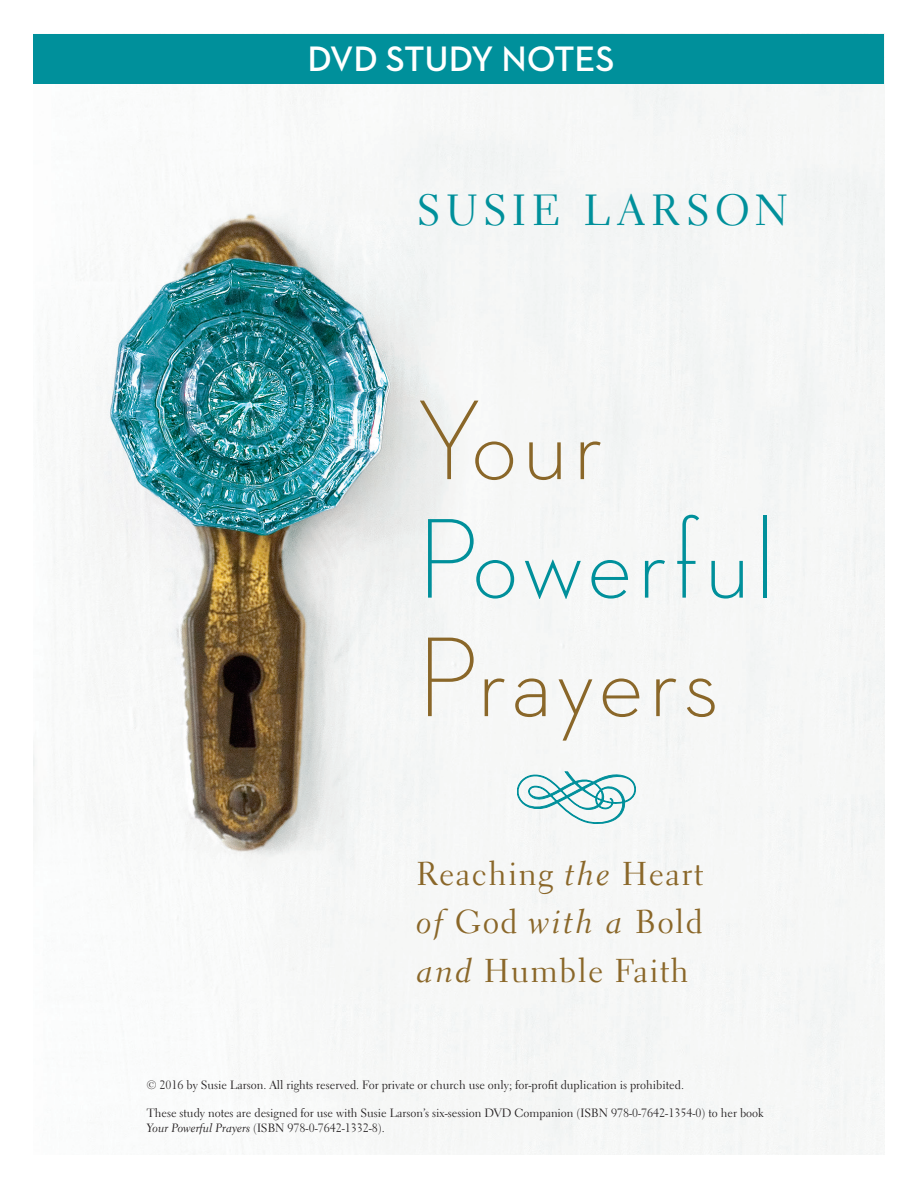
<style>
.page{position:relative;width:918px;height:1188px;background:#fff}
.page>*{position:absolute;margin:0;border:0;box-sizing:border-box;transform-origin:0 0}
.t1{font:300 115.5px "Neutraface 2 Display";letter-spacing:.04em;color:#8a6729}
.t2{font:300 115.5px "Neutraface 2 Display";letter-spacing:.05em;color:#00909b}
.t3{font:43.5px "Electra LH";letter-spacing:.12em;color:#00909b}
.t4{font:600 36px "Neutraface 2 Text";letter-spacing:-.005em;color:#fff}
.t5{font:33px "Electra LH";letter-spacing:.04em;color:#8a6729}
.t6{font:33px "Electra LH Cursive";letter-spacing:.07em;color:#8a6729}
.t7{font:12px/14.4px "Electra LH";color:#231f20}
.s1{font-family:"Electra LH Cursive"}
.s2{font-family:"Electra LH"}
</style>
<div class="page">
<img style="left:34px;top:83px;width:850px;height:1071px">
<div style="left:34px;top:34px;width:850px;height:49px;background:#00909b"></div>
<svg style="left:517px;top:772px;width:119px;height:52px"></svg>
<h3 class="t4" style="left:308px;top:36px;width:309px">DVD STUDY NOTES</h3>
<h2 class="t3" style="left:417px;top:184px;width:373px">SUSIE LARSON</h2>
<h1 class="t1" style="left:417px;top:378px;width:187px">Your</h1>
<h1 class="t2" style="left:417px;top:496px;width:359px">Powerful</h1>
<h1 class="t1" style="left:417px;top:615px;width:304px">Prayers</h1>
<h3 class="t5" style="left:417px;top:853px;width:288px">Reaching <span class="s1">the</span> Heart</h3>
<h3 class="t6" style="left:417px;top:902px;width:288px">of <span class="s2">God</span> with a <span class="s2">Bold</span></h3>
<h3 class="t5" style="left:417px;top:950px;width:274px"><span class="s1">and</span> Humble Faith</h3>
<p class="t7" style="left:147px;top:1078px;width:539px">© 2016 by Susie Larson. All rights reserved. For private or church use only; for-profit duplication is prohibited.</p>
<p class="t7" style="left:147px;top:1106px;width:618px">These study notes are designed for use with Susie Larson’s six-session DVD Companion (ISBN 978-0-7642-1354-0) to her book<br><span class="s1">Your Powerful Prayers</span> (ISBN 978-0-7642-1332-8).</p>
</div>
